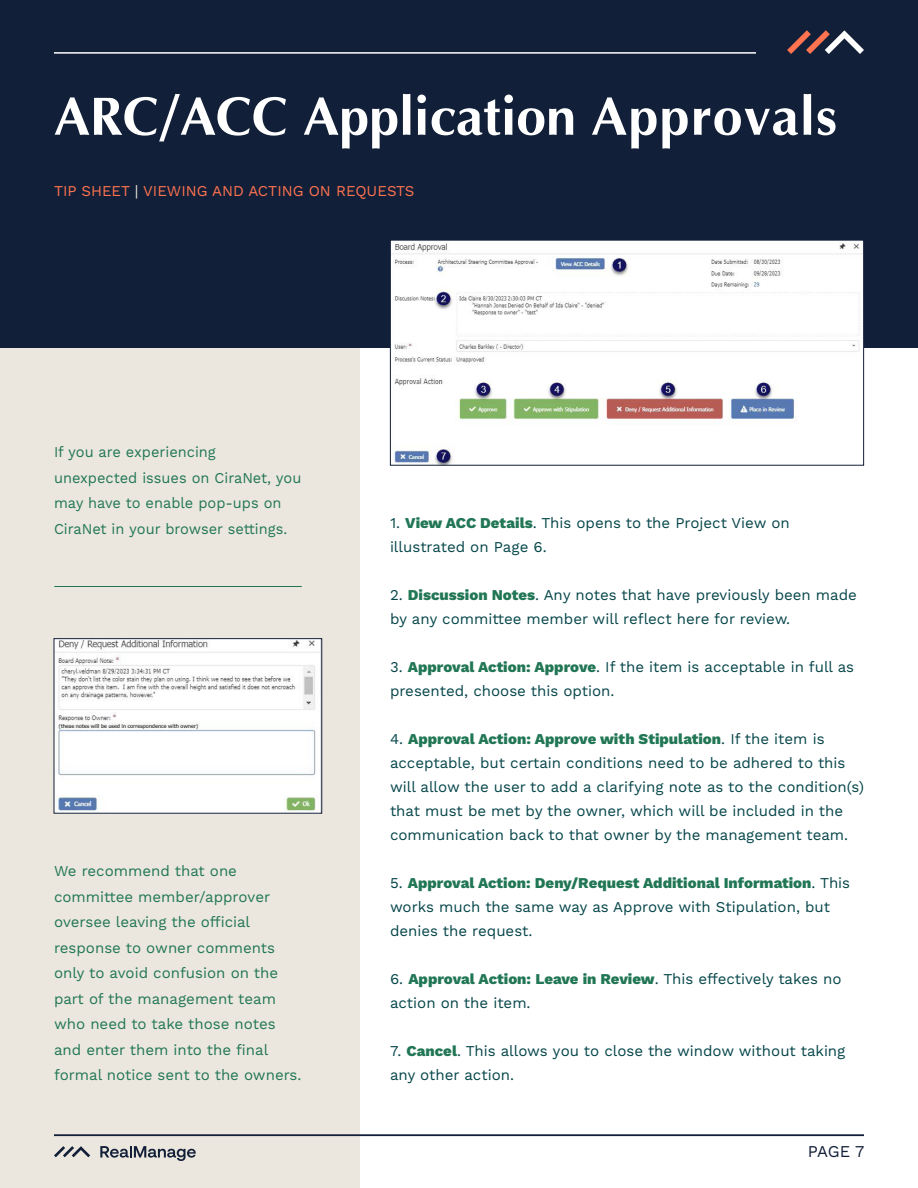
<style>
.page{position:relative;width:918px;height:1188px;background:#fff}
.page>*{position:absolute;margin:0;border:0;box-sizing:border-box;transform-origin:0 0}
.Chapter_Title{font:700 54px "Optima";color:#fff}
.t1{font:16.5px "Work Sans";color:#121f38}
.Bulk{font:15px/24px "Work Sans";color:#054549}
.Bulk-2{font:15px/25.5px "Work Sans";color:#217655}
.Bulk-3{font:15px "Work Sans";color:#ff7350}
.s1{color:#ebe7de}
.s2{font-weight:800;color:#217655}
</style>
<div class="page">
<div style="left:0;top:0;width:360px;height:1188px;background:#ebe7de"></div>
<div style="left:0;top:0;width:918px;height:348px;background:#121f38"></div>
<hr style="left:54px;top:52px;width:702px;height:2px;background:#fff">
<svg style="left:787px;top:30px;width:77px;height:24px"></svg>
<svg style="left:54px;top:1146px;width:36px;height:11px"></svg>
<svg style="left:100px;top:1146px;width:96px;height:15px"></svg>
<hr style="left:54px;top:1135px;width:810px;height:1px;background:#121f38">
<img style="left:392px;top:242px;width:470px;height:222px">
<div style="left:390px;top:240px;width:474px;height:226px;border:1px solid #121f38"></div>
<img style="left:56px;top:640px;width:264px;height:172px">
<div style="left:54px;top:638px;width:268px;height:176px;border:1px solid #121f38"></div>
<hr style="left:54px;top:586px;width:248px;height:1px;background:#217655">
<p class="Chapter_Title" style="left:54px;top:87px;width:784px">ARC/ACC Application Approvals</p>
<p class="Bulk-3" style="left:54px;top:182px;width:362px">TIP SHEET <span class="s1">|</span> VIEWING AND ACTING ON REQUESTS</p>
<p class="Bulk-2" style="left:54px;top:440px;width:249px">If you are experiencing unexpected issues on CiraNet, you may have to enable pop-ups on<br>CiraNet in your browser settings.</p>
<p class="Bulk-2" style="left:54px;top:859px;width:249px">We recommend that one committee member/approver oversee leaving the official response to owner comments only to avoid confusion on the part of the management team who need to take those notes and enter them into the final formal notice sent to the owners.</p>
<p class="Bulk" style="left:390px;top:512px;width:401px">1. <span class="s2">View ACC Details</span>. This opens to the Project View on illustrated on Page 6.</p>
<p class="Bulk" style="left:390px;top:584px;width:468px">2. <span class="s2">Discussion Notes</span>. Any notes that have previously been made by any committee member will reflect here for review.</p>
<p class="Bulk" style="left:390px;top:656px;width:466px">3. <span class="s2">Approval Action: Approve</span>. If the item is acceptable in full as presented, choose this option.</p>
<p class="Bulk" style="left:390px;top:728px;width:475px">4. <span class="s2">Approval Action: Approve with Stipulation</span>. If the item is acceptable, but certain conditions need to be adhered to this will allow the user to add a clarifying note as to the condition(s) that must be met by the owner, which will be included in the communication back to that owner by the management team.</p>
<p class="Bulk" style="left:390px;top:872px;width:462px">5. <span class="s2">Approval Action: Deny/Request Additional Information</span>. This works much the same way as Approve with Stipulation, but denies the request.</p>
<p class="Bulk" style="left:390px;top:968px;width:453px">6. <span class="s2">Approval Action: Leave in Review</span>. This effectively takes no action on the item.</p>
<p class="Bulk" style="left:390px;top:1040px;width:457px">7. <span class="s2">Cancel</span>. This allows you to close the window without taking any other action.</p>
<p class="t1" style="left:808px;top:1142px;width:58px">PAGE 7</p>
</div>
